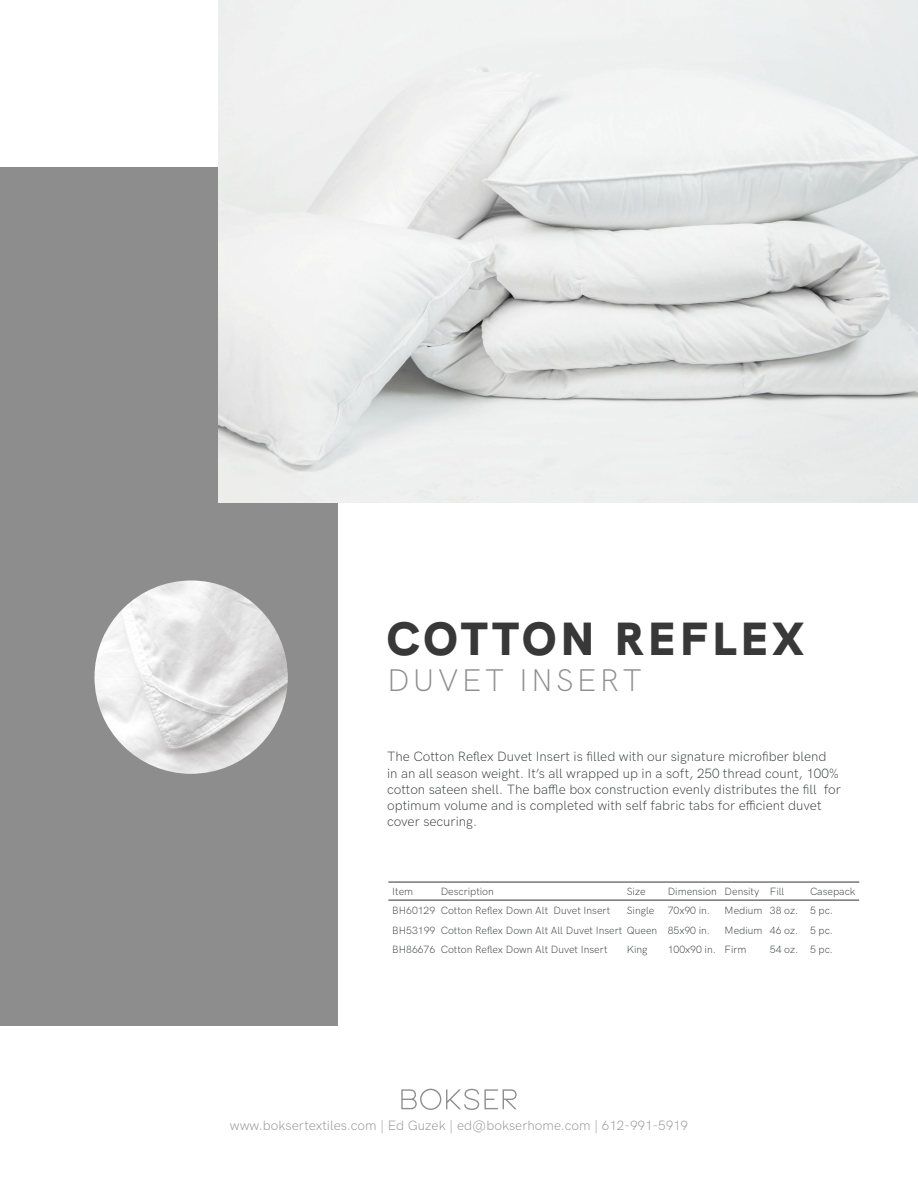
<style>
.page{position:relative;width:918px;height:1188px;background:#fff}
.page>*{position:absolute;margin:0;border:0;box-sizing:border-box;transform-origin:0 0}
.t1{font:900 46.5px "HK Grotesk";letter-spacing:.1em;color:#373837}
.t2{font:300 31.5px "HK Grotesk";letter-spacing:.1em;color:#8e8e8f}
.t3{font:300 13.5px/16.2px "HK Grotesk";color:#313333}
.t4{font:300 13.5px "HK Grotesk";color:#8e8e8f}
.t5{font:300 10.5px "HK Grotesk";color:#313333}
.t6{font:300 10.5px "HK Grotesk";color:#313232}
</style>
<div class="page">
<svg style="left:401px;top:1089px;width:116px;height:21px"></svg>
<div style="left:0;top:167px;width:338px;height:859px;background:#8e8d8d"></div>
<img style="left:94px;top:580px;width:194px;height:194px;border-radius:97px">
<img style="left:218px;top:0;width:700px;height:502px">
<hr style="left:388px;top:900px;width:471px;height:1px;background:#313333">
<hr style="left:388px;top:882px;width:471px;height:1px;background:#313333">
<p class="t1" style="left:387px;top:603px;width:418px">COTTON REFLEX</p>
<p class="t2" style="left:387px;top:657px;width:256px">DUVET INSERT</p>
<p class="t3" style="left:387px;top:748px;width:455px">The Cotton Reflex Duvet Insert is filled with our signature microfiber blend<br>in an all season weight. It’s all wrapped up in a soft, 250 thread count, 100% cotton sateen shell. The baffle box construction evenly distributes the fill for optimum volume and is completed with self fabric tabs for efficient duvet cover securing.</p>
<p class="t6" style="left:627px;top:883px;width:20px">Size</p>
<p class="t5" style="left:627px;top:903px;width:29px">Single</p>
<p class="t5" style="left:627px;top:942px;width:22px">King</p>
<p class="t6" style="left:392px;top:883px;width:22px">Item</p>
<p class="t5" style="left:392px;top:903px;width:44px">BH60129</p>
<p class="t5" style="left:392px;top:922px;width:45px">BH53199</p>
<p class="t5" style="left:392px;top:942px;width:44px">BH86676</p>
<p class="t6" style="left:441px;top:883px;width:55px">Description</p>
<p class="t5" style="left:441px;top:903px;width:171px">Cotton Reflex Down Alt Duvet Insert</p>
<p class="t5" style="left:441px;top:922px;width:218px">Cotton Reflex Down Alt All Duvet Insert Queen</p>
<p class="t5" style="left:441px;top:942px;width:168px">Cotton Reflex Down Alt Duvet Insert</p>
<p class="t5" style="left:668px;top:883px;width:50px">Dimension</p>
<p class="t5" style="left:668px;top:903px;width:44px">70x90 in.</p>
<p class="t5" style="left:668px;top:922px;width:44px">85x90 in.</p>
<p class="t5" style="left:668px;top:942px;width:50px">100x90 in.</p>
<p class="t5" style="left:725px;top:883px;width:36px">Density</p>
<p class="t5" style="left:725px;top:903px;width:39px">Medium</p>
<p class="t5" style="left:725px;top:922px;width:39px">Medium</p>
<p class="t5" style="left:725px;top:942px;width:23px">Firm</p>
<p class="t5" style="left:770px;top:883px;width:16px">Fill</p>
<p class="t5" style="left:770px;top:903px;width:30px">38 oz.</p>
<p class="t5" style="left:770px;top:922px;width:30px">46 oz.</p>
<p class="t5" style="left:770px;top:942px;width:30px">54 oz.</p>
<p class="t5" style="left:810px;top:883px;width:47px">Casepack</p>
<p class="t5" style="left:810px;top:903px;width:25px">5 pc.</p>
<p class="t5" style="left:810px;top:922px;width:25px">5 pc.</p>
<p class="t5" style="left:810px;top:942px;width:25px">5 pc.</p>
<p class="t4" style="left:230px;top:1115px;width:460px">www.boksertextiles.com | Ed Guzek | ed@bokserhome.com | 612-991-5919</p>
</div>
